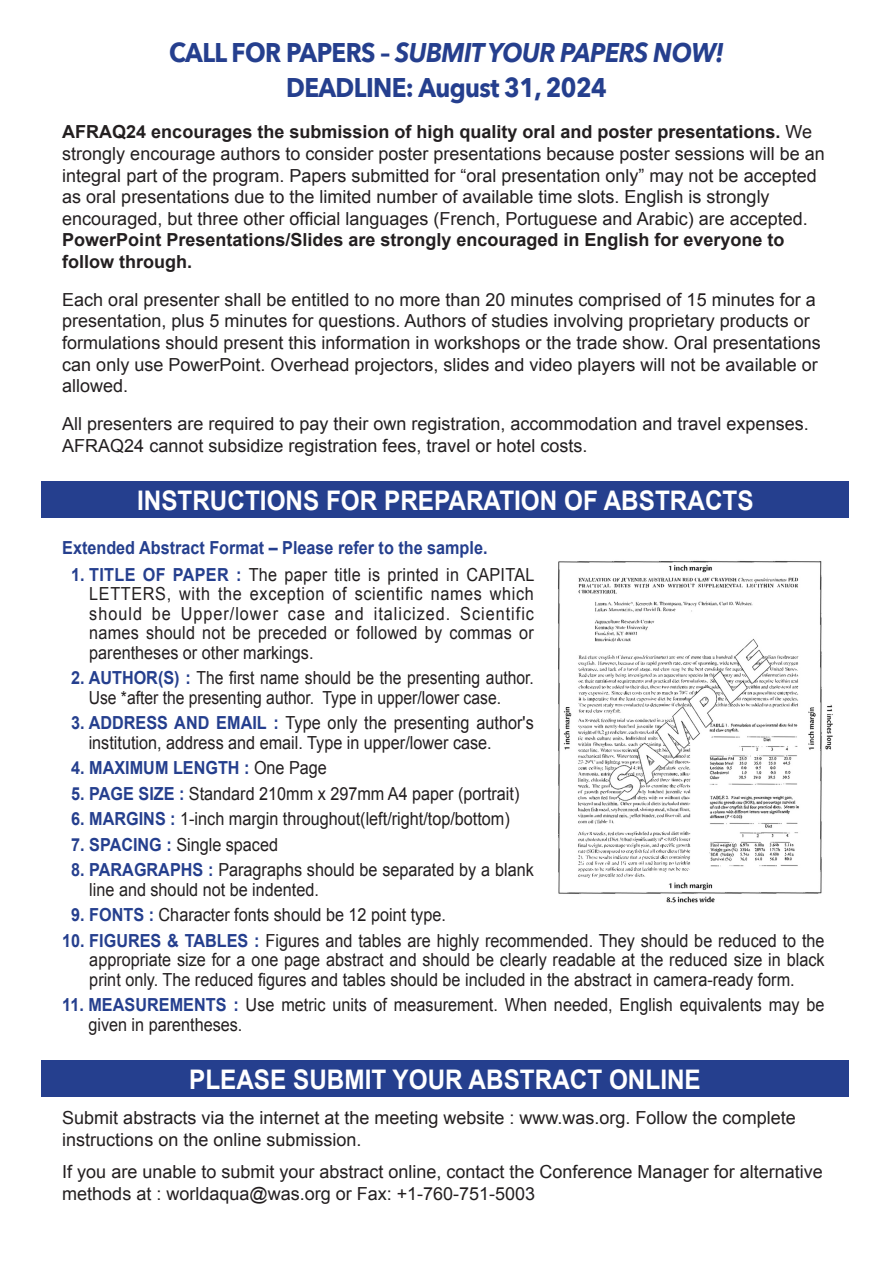
<style>
.page{position:relative;width:893px;height:1263px;background:#fff}
.page>*{position:absolute;margin:0;border:0;box-sizing:border-box;transform-origin:0 0}
.t1{font:700 27px "Arial";color:#fff;scale:.9 1}
.t2{font:700 27px/34.5px "Avenir Next";letter-spacing:-.025em;color:#253f8e;text-align:center;scale:.9 1}
.t3{font:18px/21.6px "Arial";color:#231f20}
.t4{font:18px/19.5px "Arial";color:#231f20;scale:.9 1}
.t5{font:18px/19.5px "Arial";color:#231f20;scale:.87 1}
.t6{font:700 18px/21.6px "Arial";color:#231f20}
.t7{font:700 18px "Arial";color:#253f8e;scale:.9 1}
.s1{font-style:italic}
.s2{font-weight:700}
.s3{font-weight:700;color:#253f8e}
.s4{font-weight:400;color:#231f20}
</style>
<div class="page">
<div style="left:41px;top:481px;width:808px;height:36px;background:#253f8e"></div>
<div style="left:41px;top:1060px;width:808px;height:36px;background:#253f8e"></div>
<img style="left:558px;top:561px;width:275px;height:342px">
<h1 class="t2" style="left:169px;top:35px;width:618px">CALL FOR PAPERS – <span class="s1">SUBMIT YOUR PAPERS NOW!<br></span>DEADLINE: August 31, 2024</h1>
<p class="t3" style="left:62px;top:121px;width:764px"><span class="s2">AFRAQ24 encourages the submission of high quality oral and poster presentations.</span> We strongly encourage authors to consider poster presentations because poster sessions will be an integral part of the program. Papers submitted for “oral presentation only” may not be accepted as oral presentations due to the limited number of available time slots. English is strongly encouraged, but three other official languages (French, Portuguese and Arabic) are accepted.</p>
<p class="t6" style="left:62px;top:229px;width:724px">PowerPoint Presentations/Slides are strongly encouraged in English for everyone to follow through.</p>
<p class="t3" style="left:62px;top:289px;width:760px">Each oral presenter shall be entitled to no more than 20 minutes comprised of 15 minutes for a presentation, plus 5 minutes for questions. Authors of studies involving proprietary products or formulations should present this information in workshops or the trade show. Oral presentations can only use PowerPoint. Overhead projectors, slides and video players will not be available or allowed.</p>
<p class="t3" style="left:62px;top:413px;width:748px">All presenters are required to pay their own registration, accommodation and travel expenses.<br>AFRAQ24 cannot subsidize registration fees, travel or hotel costs.</p>
<h1 class="t1" style="left:137px;top:485px;width:686px">INSTRUCTIONS FOR PREPARATION OF ABSTRACTS</h1>
<p class="t7" style="left:62px;top:537px;width:474px">Extended Abstract Format – Please refer to the sample.</p>
<p class="t4" style="left:89px;top:565px;width:496px;text-align:justify;text-indent:-18px"><span class="s3">1. TITLE OF PAPER :</span> The paper title is printed in CAPITAL LETTERS, with the exception of scientific names which should be Upper/lower case and italicized. Scientific names should not be preceded or followed by commas or parentheses or other markings.</p>
<p class="t5" style="left:89px;top:668px;width:513px;text-indent:-17px"><span class="s3">2. AUTHOR(S) :</span> The first name should be the presenting author.<br>Use *after the presenting author. Type in upper/lower case.</p>
<p class="t4" style="left:89px;top:713px;width:496px;text-indent:-17px"><span class="s3">3. ADDRESS AND EMAIL :</span> Type only the presenting author's institution, address and email. Type in upper/lower case.</p>
<p class="t7" style="left:71px;top:758px;width:286px">4. MAXIMUM LENGTH : <span class="s4">One Page</span></p>
<p class="t4" style="left:71px;top:784px;width:499px"><span class="s3">5. PAGE SIZE :</span> Standard 210mm x 297mm A4 paper (portrait)</p>
<p class="t4" style="left:71px;top:809px;width:489px"><span class="s3">6. MARGINS :</span> 1-inch margin throughout(left/right/top/bottom)</p>
<p class="t4" style="left:71px;top:835px;width:231px"><span class="s3">7. SPACING :</span> Single spaced</p>
<p class="t4" style="left:89px;top:860px;width:495px;text-indent:-18px"><span class="s3">8. PARAGRAPHS :</span> Paragraphs should be separated by a blank line and should not be indented.</p>
<p class="t4" style="left:71px;top:905px;width:418px"><span class="s3">9. FONTS :</span> Character fonts should be 12 point type.</p>
<p class="t4" style="left:89px;top:931px;width:818px;text-align:justify;text-indent:-27px"><span class="s3">10. FIGURES &amp; TABLES :</span> Figures and tables are highly recommended. They should be reduced to the appropriate size for a one page abstract and should be clearly readable at the reduced size in black print only. The reduced figures and tables should be included in the abstract in camera-ready form.</p>
<p class="t4" style="left:88px;top:995px;width:819px;text-indent:-26px"><span class="s3">11. MEASUREMENTS :</span> Use metric units of measurement. When needed, English equivalents may be given in parentheses.</p>
<h1 class="t1" style="left:189px;top:1064px;width:570px">PLEASE SUBMIT YOUR ABSTRACT ONLINE</h1>
<p class="t3" style="left:62px;top:1107px;width:735px">Submit abstracts via the internet at the meeting website : www.was.org. Follow the complete instructions on the online submission.</p>
<p class="t3" style="left:62px;top:1161px;width:762px">If you are unable to submit your abstract online, contact the Conference Manager for alternative methods at : worldaqua@was.org or Fax: +1-760-751-5003</p>
</div>
